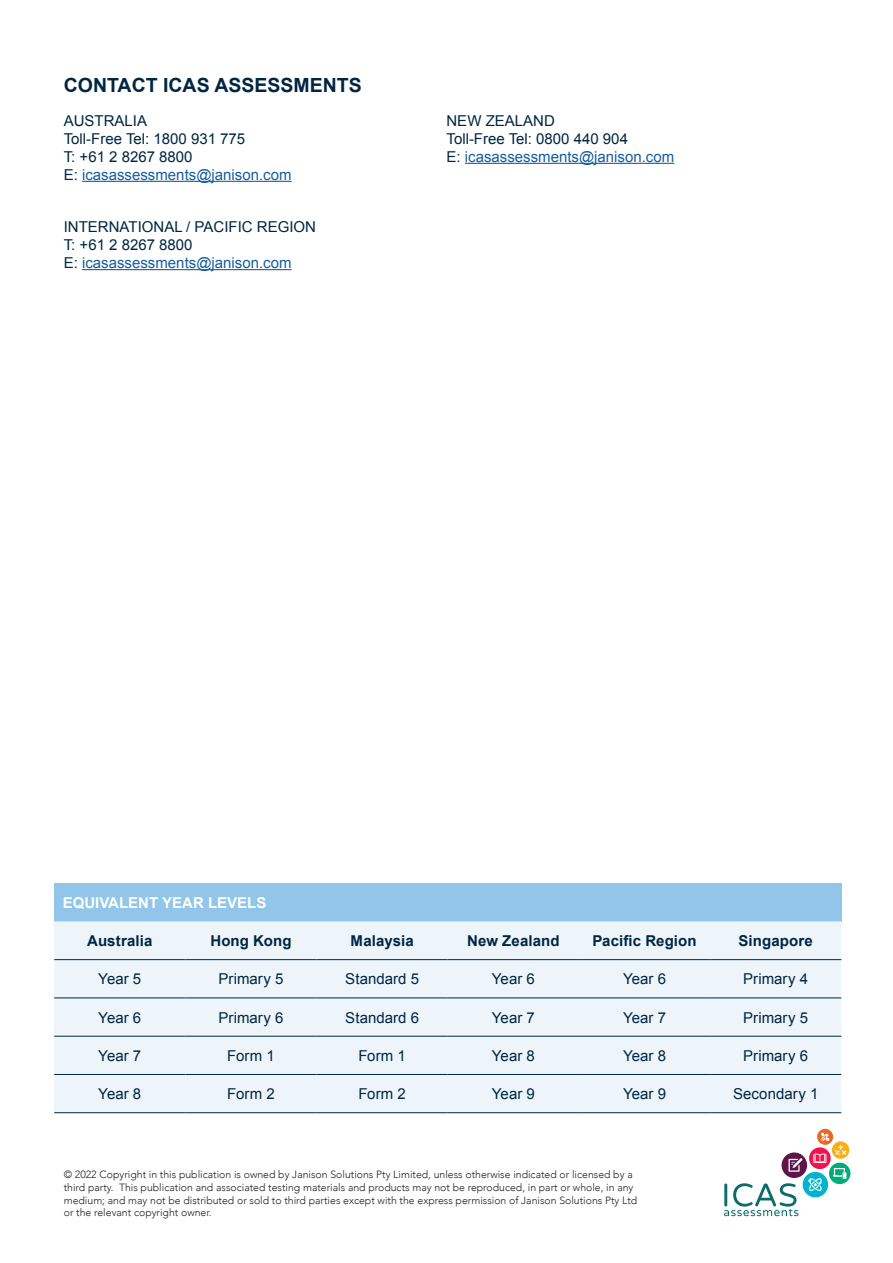
<style>
.page{position:relative;width:893px;height:1263px;background:#fff}
.page>*{position:absolute;margin:0;border:0;box-sizing:border-box;transform-origin:0 0}
.t1{font:700 19.5px "Arial";color:#002642}
.t2{font:15px/18px "Arial";color:#002642}
.t3{font:700 15px "Arial";letter-spacing:.01em;color:#002642}
.t4{font:700 15px "Arial";color:#fff}
.t5{font:300 10.5px/12.6px "Avenir";color:#231f20}
.s1{color:#175d9e}
</style>
<div class="page">
<div style="left:54px;top:883px;width:787px;height:38px;background:#92c5ea"></div>
<div style="left:54px;top:921px;width:787px;height:191px;background:#edf5fb"></div>
<hr style="left:54px;top:959px;width:131px;height:1px;background:#002642">
<hr style="left:185px;top:959px;width:132px;height:1px;background:#002642">
<hr style="left:317px;top:959px;width:131px;height:1px;background:#002642">
<hr style="left:448px;top:959px;width:131px;height:1px;background:#002642">
<hr style="left:579px;top:959px;width:131px;height:1px;background:#002642">
<hr style="left:710px;top:959px;width:131px;height:1px;background:#002642">
<hr style="left:54px;top:998px;width:131px;height:1px;background:#002642">
<hr style="left:185px;top:998px;width:132px;height:1px;background:#002642">
<hr style="left:317px;top:998px;width:131px;height:1px;background:#002642">
<hr style="left:448px;top:998px;width:131px;height:1px;background:#002642">
<hr style="left:579px;top:998px;width:131px;height:1px;background:#002642">
<hr style="left:710px;top:998px;width:131px;height:1px;background:#002642">
<hr style="left:54px;top:1036px;width:131px;height:1px;background:#002642">
<hr style="left:185px;top:1036px;width:132px;height:1px;background:#002642">
<hr style="left:317px;top:1036px;width:131px;height:1px;background:#002642">
<hr style="left:448px;top:1036px;width:131px;height:1px;background:#002642">
<hr style="left:579px;top:1036px;width:131px;height:1px;background:#002642">
<hr style="left:710px;top:1036px;width:131px;height:1px;background:#002642">
<hr style="left:54px;top:1074px;width:131px;height:1px;background:#002642">
<hr style="left:185px;top:1074px;width:132px;height:1px;background:#002642">
<hr style="left:317px;top:1074px;width:131px;height:1px;background:#002642">
<hr style="left:448px;top:1074px;width:131px;height:1px;background:#002642">
<hr style="left:579px;top:1074px;width:131px;height:1px;background:#002642">
<hr style="left:710px;top:1074px;width:131px;height:1px;background:#002642">
<hr style="left:54px;top:1112px;width:131px;height:1px;background:#002642">
<hr style="left:185px;top:1112px;width:132px;height:1px;background:#002642">
<hr style="left:317px;top:1112px;width:131px;height:1px;background:#002642">
<hr style="left:448px;top:1112px;width:131px;height:1px;background:#002642">
<hr style="left:579px;top:1112px;width:131px;height:1px;background:#002642">
<hr style="left:710px;top:1112px;width:131px;height:1px;background:#002642">
<hr style="left:82px;top:181px;width:210px;height:1px;background:#175d9e">
<hr style="left:465px;top:163px;width:209px;height:1px;background:#175d9e">
<hr style="left:82px;top:269px;width:210px;height:1px;background:#175d9e">
<svg style="left:724px;top:1183px;width:74px;height:33px"></svg>
<svg style="left:809px;top:1147px;width:22px;height:22px"></svg>
<div style="left:832px;top:1141px;width:17px;height:18px;background:#faaf18;border-radius:50%"></div>
<svg style="left:835px;top:1145px;width:11px;height:10px"></svg>
<svg style="left:817px;top:1129px;width:16px;height:16px"></svg>
<svg style="left:821px;top:1132px;width:8px;height:9px"></svg>
<div style="left:782px;top:1152px;width:25px;height:26px;background:#5d154a;border-radius:50%"></div>
<svg style="left:788px;top:1158px;width:14px;height:14px"></svg>
<svg style="left:813px;top:1153px;width:13px;height:10px"></svg>
<div style="left:803px;top:1172px;width:25px;height:25px;background:#00b4cd;border-radius:50%"></div>
<svg style="left:808px;top:1178px;width:14px;height:13px"></svg>
<div style="left:829px;top:1163px;width:21px;height:21px;background:#00ac7c;border-radius:50%"></div>
<svg style="left:833px;top:1168px;width:13px;height:11px"></svg>
<h1 class="t1" style="left:64px;top:72px;width:299px">CONTACT ICAS ASSESSMENTS</h1>
<p class="t2" style="left:64px;top:112px;width:229px">AUSTRALIA<br>Toll-Free Tel: 1800 931 775<br>T: +61 2 8267 8800<br>E: <span class="s1">icasassessments@janison.com</span></p>
<p class="t2" style="left:446px;top:112px;width:229px">NEW ZEALAND<br>Toll-Free Tel: 0800 440 904<br>E: <span class="s1">icasassessments@janison.com</span></p>
<p class="t2" style="left:64px;top:218px;width:254px">INTERNATIONAL / PACIFIC REGION<br>T: +61 2 8267 8800<br>E: <span class="s1">icasassessments@janison.com</span></p>
<p class="t4" style="left:63px;top:892px;width:205px">EQUIVALENT YEAR LEVELS</p>
<p class="t3" style="left:87px;top:931px;width:67px">Australia</p>
<p class="t3" style="left:210px;top:931px;width:83px">Hong Kong</p>
<p class="t3" style="left:351px;top:931px;width:65px">Malaysia</p>
<p class="t3" style="left:467px;top:931px;width:94px">New Zealand</p>
<p class="t3" style="left:592px;top:931px;width:106px">Pacific Region</p>
<p class="t3" style="left:738px;top:931px;width:76px">Singapore</p>
<p class="t2" style="left:98px;top:970px;width:45px">Year 5</p>
<p class="t2" style="left:218px;top:970px;width:67px">Primary 5</p>
<p class="t2" style="left:345px;top:970px;width:75px">Standard 5</p>
<p class="t2" style="left:492px;top:970px;width:45px">Year 6</p>
<p class="t2" style="left:623px;top:970px;width:45px">Year 6</p>
<p class="t2" style="left:743px;top:970px;width:67px">Primary 4</p>
<p class="t2" style="left:98px;top:1008px;width:45px">Year 6</p>
<p class="t2" style="left:218px;top:1008px;width:67px">Primary 6</p>
<p class="t2" style="left:345px;top:1008px;width:75px">Standard 6</p>
<p class="t2" style="left:492px;top:1008px;width:45px">Year 7</p>
<p class="t2" style="left:623px;top:1008px;width:45px">Year 7</p>
<p class="t2" style="left:743px;top:1008px;width:67px">Primary 5</p>
<p class="t2" style="left:98px;top:1047px;width:45px">Year 7</p>
<p class="t2" style="left:227px;top:1047px;width:49px">Form 1</p>
<p class="t2" style="left:358px;top:1047px;width:49px">Form 1</p>
<p class="t2" style="left:492px;top:1047px;width:45px">Year 8</p>
<p class="t2" style="left:623px;top:1047px;width:45px">Year 8</p>
<p class="t2" style="left:743px;top:1047px;width:67px">Primary 6</p>
<p class="t2" style="left:98px;top:1085px;width:45px">Year 8</p>
<p class="t2" style="left:227px;top:1085px;width:49px">Form 2</p>
<p class="t2" style="left:358px;top:1085px;width:49px">Form 2</p>
<p class="t2" style="left:492px;top:1085px;width:45px">Year 9</p>
<p class="t2" style="left:623px;top:1085px;width:45px">Year 9</p>
<p class="t2" style="left:733px;top:1085px;width:87px">Secondary 1</p>
<p class="t5" style="left:64px;top:1168px;width:575px">© 2022 Copyright in this publication is owned by Janison Solutions Pty Limited, unless otherwise indicated or licensed by a third party. This publication and associated testing materials and products may not be reproduced, in part or whole, in any medium; and may not be distributed or sold to third parties except with the express permission of Janison Solutions Pty Ltd or the relevant copyright owner.</p>
</div>
